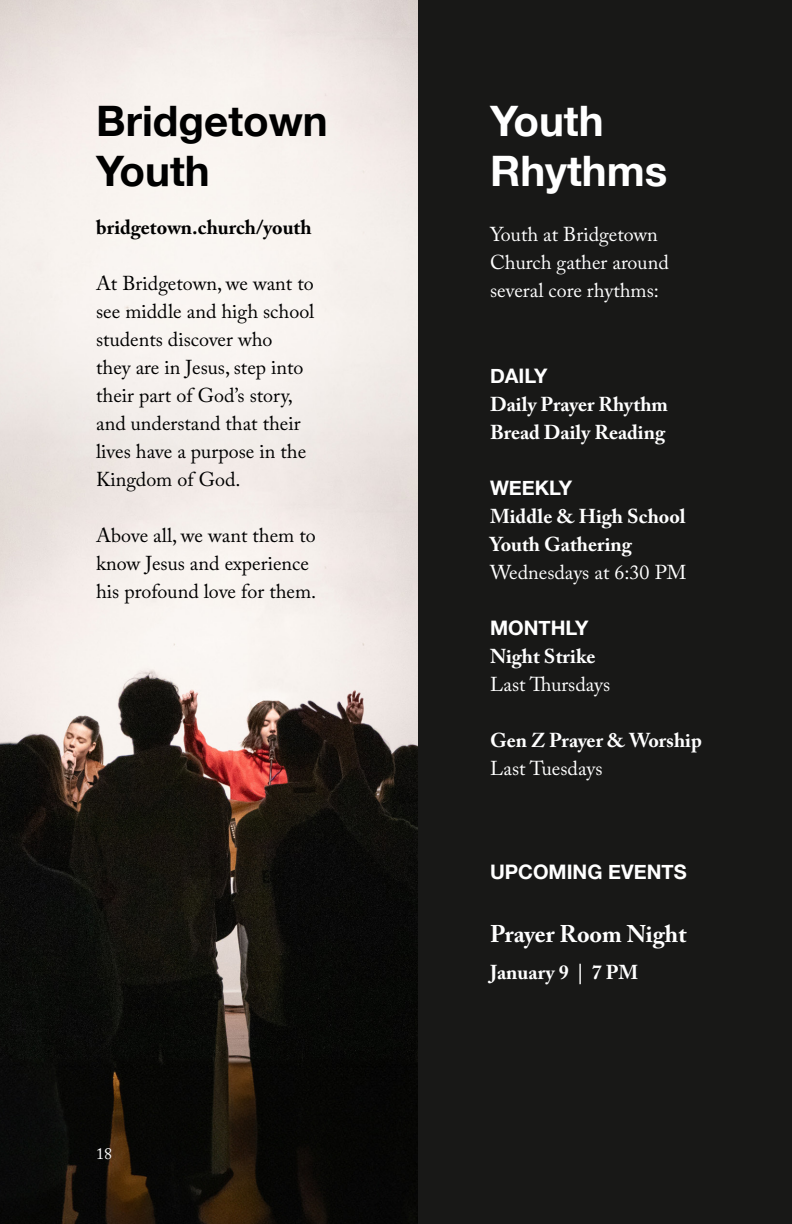
<style>
.page{position:relative;width:792px;height:1224px;background:#181817}
.page>*{position:absolute;margin:0;border:0;box-sizing:border-box;transform-origin:0 0}
.t1{font:700 42px/50px "Helvetica Neue";color:#000}
.t2{font:700 42px/50px "Helvetica Neue";color:#fff}
.t3{font:700 24px "Adobe Caslon Pro";color:#fff}
.t4{font:20px/28px "Adobe Caslon Pro";color:#000}
.t5{font:700 20px/28px "Adobe Caslon Pro";color:#fff}
.t6{font:20px/28px "Adobe Caslon Pro";color:#fff}
.t7{font:700 20px "Helvetica Neue";color:#fff}
.t8{font:700 20px "Adobe Caslon Pro";color:#000}
.t9{font:16px "Adobe Caslon Pro";color:#fff}
</style>
<div class="page">
<img style="left:0;top:0;width:418px;height:1224px">
<p class="t1" style="left:96px;top:97px;width:233px">Bridgetown<br>Youth</p>
<p class="t2" style="left:490px;top:97px;width:179px">Youth<br>Rhythms</p>
<p class="t8" style="left:96px;top:216px;width:217px">bridgetown.church/youth</p>
<p class="t4" style="left:96px;top:270px;width:220px">At Bridgetown, we want to see middle and high school students discover who<br>they are in Jesus, step into their part of God’s story, and understand that their lives have a purpose in the<br>Kingdom of God.</p>
<p class="t4" style="left:96px;top:522px;width:222px">Above all, we want them to know Jesus and experience his profound love for them.</p>
<p class="t9" style="left:96px;top:1144px;width:17px">18</p>
<p class="t6" style="left:490px;top:220px;width:180px">Youth at Bridgetown<br>Church gather around several core rhythms:</p>
<p class="t7" style="left:490px;top:360px;width:59px">DAILY</p>
<p class="t5" style="left:490px;top:390px;width:180px">Daily Prayer Rhythm</p>
<p class="t5" style="left:490px;top:418px;width:177px">Bread Daily Reading</p>
<p class="t7" style="left:490px;top:472px;width:84px">WEEKLY</p>
<p class="t5" style="left:490px;top:502px;width:197px">Middle &amp; High School<br>Youth Gathering</p>
<p class="t6" style="left:490px;top:558px;width:198px">Wednesdays at 6:30 PM</p>
<p class="t7" style="left:490px;top:612px;width:100px">MONTHLY</p>
<p class="t5" style="left:490px;top:642px;width:107px">Night Strike</p>
<p class="t6" style="left:490px;top:670px;width:122px">Last Thursdays</p>
<p class="t5" style="left:490px;top:726px;width:213px">Gen Z Prayer &amp; Worship</p>
<p class="t6" style="left:490px;top:754px;width:114px">Last Tuesdays</p>
<p class="t7" style="left:490px;top:857px;width:198px">UPCOMING EVENTS</p>
<p class="t3" style="left:490px;top:920px;width:198px">Prayer Room Night</p>
<p class="t5" style="left:490px;top:958px;width:150px">January 9 | 7 PM</p>
</div>
